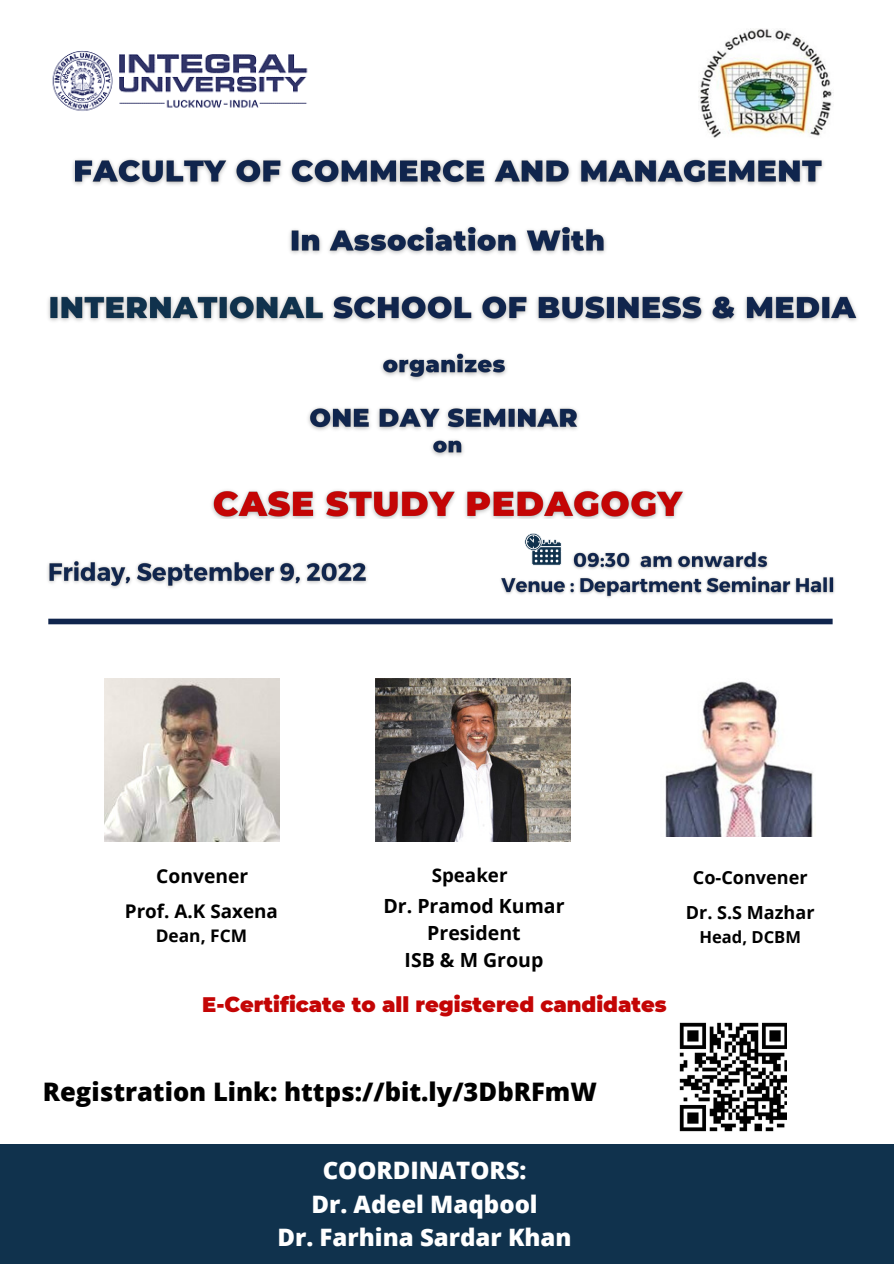
<style>
.page{position:relative;width:894px;height:1264px;background:#fff}
.page>*{position:absolute;margin:0;border:0;box-sizing:border-box;transform-origin:0 0}
.t1{font:800 25.5px "Open Sans";color:#000}
.t2{font:800 24px/33.6px "Open Sans";color:#fff;text-align:center}
.t3{font:900 21px "Montserrat";color:#c40505}
.t4{font:700 19.5px/27px "Open Sans";color:#000;text-align:center}
.t5{font:700 19.2px "Open Sans";color:#000}
.t6{font:700 18.9px "Open Sans";color:#000}
.t7{font:700 18.75px "Open Sans";color:#000}
.t8{font:700 18px "Open Sans";color:#000}
.t9{font:700 17.4px "Open Sans";color:#000}
.t10{font:700 16.5px "Open Sans";color:#000}
</style>
<div class="page">
<img style="left:48px;top:159px;width:809px;height:360px">
<div style="left:0;top:1144px;width:893px;height:119px;background:#10324d"></div>
<svg style="left:525px;top:533px;width:32px;height:8px"></svg>
<div style="left:48px;top:618px;width:784px;height:6px;background:#10254d"></div>
<img style="left:105px;top:678px;width:174px;height:163px">
<img style="left:665px;top:681px;width:148px;height:156px">
<img style="left:52px;top:50px;width:256px;height:61px">
<img style="left:376px;top:678px;width:194px;height:163px">
<img style="left:679px;top:1022px;width:107px;height:110px">
<img style="left:698px;top:28px;width:134px;height:110px">
<img style="left:47px;top:560px;width:320px;height:28px">
<img style="left:500px;top:541px;width:335px;height:57px">
<p class="t5" style="left:156px;top:862px;width:93px">Convener</p>
<p class="t7" style="left:431px;top:862px;width:77px">Speaker</p>
<p class="t8" style="left:692px;top:864px;width:116px">Co-Convener</p>
<p class="t6" style="left:125px;top:898px;width:154px">Prof. A.K Saxena</p>
<p class="t9" style="left:156px;top:923px;width:93px">Dean, FCM</p>
<p class="t4" style="left:383px;top:891px;width:183px">Dr. Pramod Kumar<br>President<br>ISB &amp; M Group</p>
<p class="t3" style="left:202px;top:992px;width:466px">E-Certificate to all registered candidates</p>
<p class="t8" style="left:685px;top:900px;width:130px">Dr. S.S Mazhar</p>
<p class="t10" style="left:699px;top:925px;width:103px">Head, DCBM</p>
<p class="t1" style="left:43px;top:1073px;width:555px">Registration Link: https://bit.ly/3DbRFmW</p>
<p class="t2" style="left:277px;top:1152px;width:295px">COORDINATORS:<br>Dr. Adeel Maqbool<br>Dr. Farhina Sardar Khan</p>
</div>
